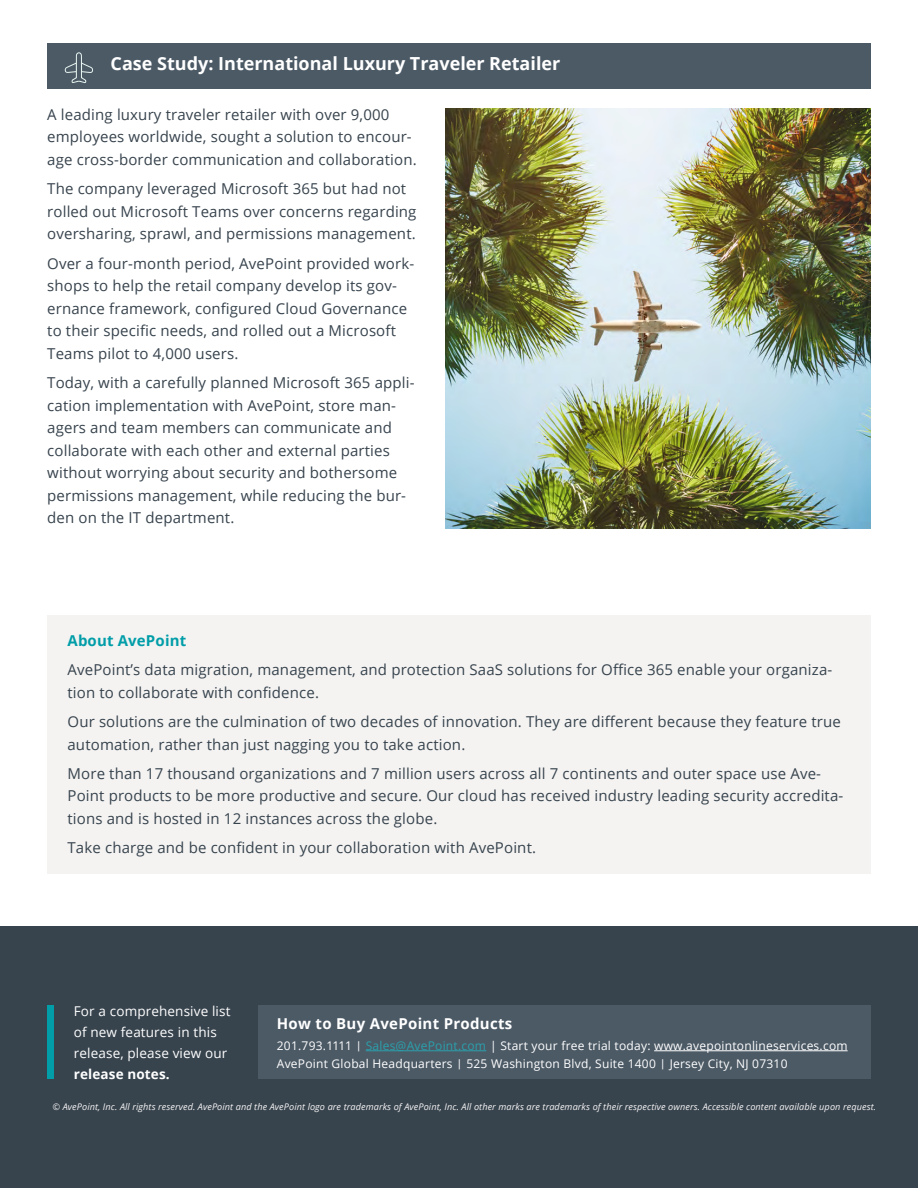
<style>
.page{position:relative;width:918px;height:1188px;background:#fff}
.page>*{position:absolute;margin:0;border:0;box-sizing:border-box;transform-origin:0 0}
.t1{font:700 18px "Open Sans";color:#fff}
.t2{font:15px/22.5px "Open Sans";letter-spacing:.01em;color:#37434d}
.t3{font:700 15px "Open Sans";letter-spacing:.02em;color:#fff}
.t4{font:700 15px "Open Sans";letter-spacing:.01em;color:#019da8}
.t5{font:13.5px/21px "Open Sans";letter-spacing:.01em;color:#fff}
.t6{font:700 13.5px "Open Sans";letter-spacing:.01em;color:#fff}
.t7{font:12px/18px "Open Sans";letter-spacing:.02em;color:#fff}
.t8{font:italic 9.15px "Open Sans";letter-spacing:.01em;color:#f5f4f4}
.s1{font-size:10.2px}
.s2{color:#2aa0ab}
</style>
<div class="page">
<div style="left:0;top:927px;width:918px;height:261px;background:#37434d"></div>
<div style="left:47px;top:1005px;width:7px;height:74px;background:#019da8"></div>
<div style="left:258px;top:1005px;width:613px;height:74px;background:#4c5a66"></div>
<hr style="left:366px;top:1050px;width:120px;height:1px;background:#2aa0ab">
<hr style="left:654px;top:1050px;width:194px;height:1px;background:#fff">
<div style="left:47px;top:615px;width:824px;height:258px;background:#f4f3f2"></div>
<div style="left:47px;top:43px;width:824px;height:45px;background:#4c5a66"></div>
<svg style="left:65px;top:52px;width:28px;height:31px"></svg>
<img style="left:446px;top:109px;width:425px;height:419px">
<p class="t1" style="left:111px;top:51px;width:451px">Case Study: International Luxury Traveler Retailer</p>
<p class="t2" style="left:47px;top:103px;width:371px">A leading luxury traveler retailer with over 9,000 employees worldwide, sought a solution to encour&shy;age cross-border communication and collaboration.</p>
<p class="t2" style="left:47px;top:177px;width:371px">The company leveraged Microsoft 365 but had not rolled out Microsoft Teams over concerns regarding oversharing, sprawl, and permissions management.</p>
<p class="t2" style="left:47px;top:252px;width:369px">Over a four-month period, AvePoint provided work&shy;shops to help the retail company develop its gov&shy;ernance framework, configured Cloud Governance to their specific needs, and rolled out a Microsoft Teams pilot to 4,000 users.</p>
<p class="t2" style="left:47px;top:371px;width:369px">Today, with a carefully planned Microsoft 365 appli&shy;cation implementation with AvePoint, store man&shy;agers and team members can communicate and collaborate with each other and external parties without worrying about security and bothersome permissions management, while reducing the bur&shy;den on the IT department.</p>
<p class="t4" style="left:68px;top:630px;width:120px">About AvePoint</p>
<p class="t2" style="left:68px;top:658px;width:766px">AvePoint’s data migration, management, and protection SaaS solutions for Office 365 enable your organiza&shy;tion to collaborate with confidence.</p>
<p class="t2" style="left:68px;top:710px;width:775px">Our solutions are the culmination of two decades of innovation. They are different because they feature true automation, rather than just nagging you to take action.</p>
<p class="t2" style="left:68px;top:762px;width:777px">More than 17 thousand organizations and 7 million users across all 7 continents and outer space use Ave-<br>Point products to be more productive and secure. Our cloud has received industry leading security accredita&shy;tions and is hosted in 12 instances across the globe.</p>
<p class="t2" style="left:68px;top:836px;width:470px">Take charge and be confident in your collaboration with AvePoint.</p>
<p class="t5" style="left:74px;top:1000px;width:158px">For a comprehensive list of new features in this release, please view our</p>
<p class="t6" style="left:74px;top:1064px;width:97px">release notes.</p>
<p class="t3" style="left:277px;top:1013px;width:237px">How to Buy AvePoint Products</p>
<p class="t7" style="left:277px;top:1036px;width:572px">201.793.1111 <span class="s1">|</span> <span class="s2">Sales@AvePoint.com</span> | Start your free trial today: www.avepointonlineservices.com<br>AvePoint Global Headquarters <span class="s1">|</span> 525 Washington Blvd, Suite 1400 <span class="s1">|</span> Jersey City, NJ 07310</p>
<p class="t8" style="left:53px;top:1101px;width:825px">© AvePoint, Inc. All rights reserved. AvePoint and the AvePoint logo are trademarks of AvePoint, Inc. All other marks are trademarks of their respective owners. Accessible content available upon request.</p>
</div>
